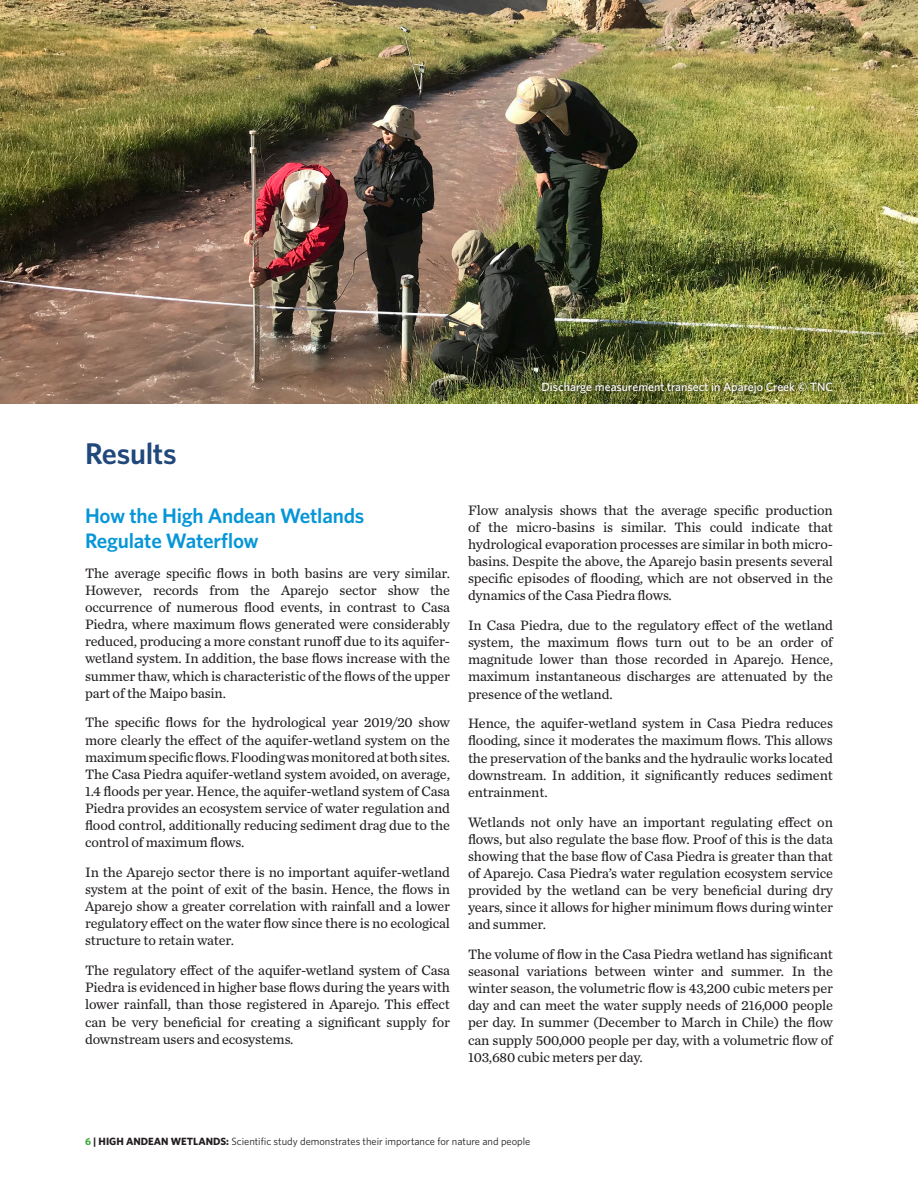
<style>
.page{position:relative;width:918px;height:1188px;background:#fff}
.page>*{position:absolute;margin:0;border:0;box-sizing:border-box;transform-origin:0 0}
.t1{font:600 30px "Whitney";letter-spacing:-.01em;color:#20487b}
.t2{font:600 21px/25.2px "Whitney";letter-spacing:-.01em;color:#0696d7}
.t3{font:14.25px/17.1px "Chronicle Text G2";letter-spacing:-.01em;color:#231f20;text-align:justify}
.t4{font:500 12px "Whitney";color:#fff}
.t5{font:10.5px "Whitney";color:#231f20}
.s1{font-weight:700;color:#44aa42}
.s2{font-weight:700}
</style>
<div class="page">
<img style="left:0;top:0;width:918px;height:404px">
<div style="left:538px;top:378px;width:299px;height:20px;background:#231f20;opacity:.75"></div>
<p class="t4" style="left:541px;top:379px;width:293px">Discharge measurement transect in Aparejo Creek © TNC</p>
<p class="t1" style="left:85px;top:433px;width:93px">Results</p>
<p class="t2" style="left:85px;top:503px;width:281px">How the High Andean Wetlands<br>Regulate Waterflow</p>
<p class="t3" style="left:85px;top:564px;width:366px">The average specific flows in both basins are very similar.<br>However, records from the Aparejo sector show the occurrence of numerous flood events, in contrast to Casa Piedra, where maximum flows generated were considerably reduced, producing a more constant runoff due to its aquifer&shy;wetland system. In addition, the base flows increase with the summer thaw, which is characteristic of the flows of the upper part of the Maipo basin.</p>
<p class="t3" style="left:85px;top:713px;width:366px">The specific flows for the hydrological year 2019/20 show more clearly the effect of the aquifer-wetland system on the maximum specific flows. Flooding was monitored at both sites.<br>The Casa Piedra aquifer-wetland system avoided, on average, 1.4 floods per year. Hence, the aquifer-wetland system of Casa Piedra provides an ecosystem service of water regulation and flood control, additionally reducing sediment drag due to the control of maximum flows.</p>
<p class="t3" style="left:85px;top:863px;width:367px">In the Aparejo sector there is no important aquifer-wetland system at the point of exit of the basin. Hence, the flows in Aparejo show a greater correlation with rainfall and a lower regulatory effect on the water flow since there is no ecological structure to retain water.</p>
<p class="t3" style="left:85px;top:961px;width:366px">The regulatory effect of the aquifer-wetland system of Casa Piedra is evidenced in higher base flows during the years with lower rainfall, than those registered in Aparejo. This effect can be very beneficial for creating a significant supply for downstream users and ecosystems.</p>
<p class="t3" style="left:468px;top:501px;width:366px">Flow analysis shows that the average specific production of the micro-basins is similar. This could indicate that hydrological evaporation processes are similar in both micro&shy;basins. Despite the above, the Aparejo basin presents several specific episodes of flooding, which are not observed in the dynamics of the Casa Piedra flows.</p>
<p class="t3" style="left:468px;top:616px;width:367px">In Casa Piedra, due to the regulatory effect of the wetland system, the maximum flows turn out to be an order of magnitude lower than those recorded in Aparejo. Hence, maximum instantaneous discharges are attenuated by the presence of the wetland.</p>
<p class="t3" style="left:468px;top:714px;width:366px">Hence, the aquifer-wetland system in Casa Piedra reduces flooding, since it moderates the maximum flows. This allows the preservation of the banks and the hydraulic works located downstream. In addition, it significantly reduces sediment entrainment.</p>
<p class="t3" style="left:468px;top:813px;width:366px">Wetlands not only have an important regulating effect on flows, but also regulate the base flow. Proof of this is the data showing that the base flow of Casa Piedra is greater than that of Aparejo. Casa Piedra’s water regulation ecosystem service provided by the wetland can be very beneficial during dry years, since it allows for higher minimum flows during winter and summer.</p>
<p class="t3" style="left:468px;top:945px;width:366px">The volume of flow in the Casa Piedra wetland has significant seasonal variations between winter and summer. In the winter season, the volumetric flow is 43,200 cubic meters per day and can meet the water supply needs of 216,000 people per day. In summer (December to March in Chile) the flow can supply 500,000 people per day, with a volumetric flow of 103,680 cubic meters per day.</p>
<p class="t5" style="left:85px;top:1134px;width:447px"><span class="s1">6</span> <span class="s2">| HIGH ANDEAN WETLANDS:</span> Scientific study demonstrates their importance for nature and people</p>
</div>
